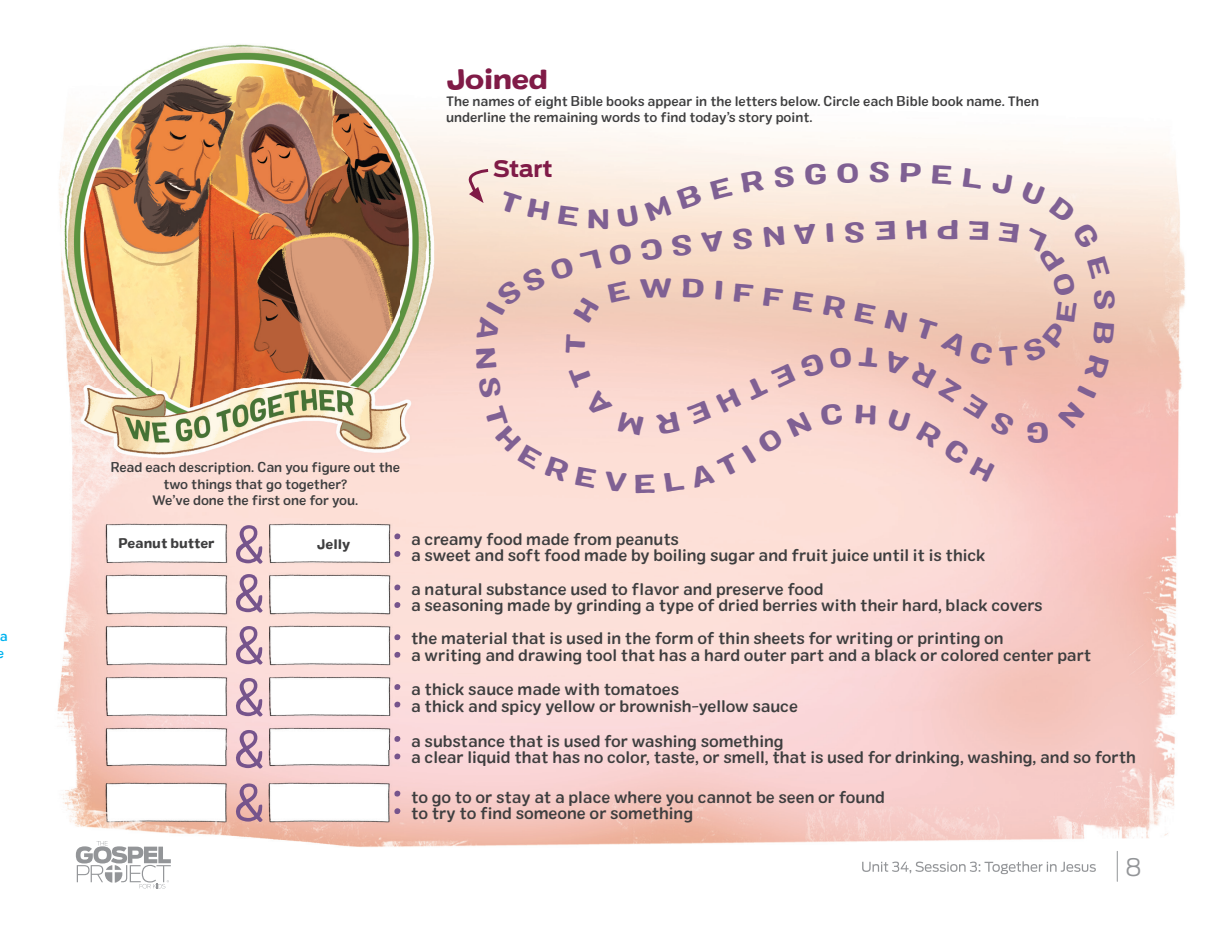
<style>
.page{position:relative;width:1229px;height:932px;background:#fff}
.page>*{position:absolute;margin:0;border:0;box-sizing:border-box;transform-origin:0 0}
.t1{font:52.35px/51.4px "Colby St Reg";color:#76548c;text-align:justify}
.t2{font:27px "Colby Ex Bld";letter-spacing:-.03em;color:#801b47}
.t3{font:26.4px "Colby St Bld";color:#7f6093;scale:1.25 1}
.t4{font:300 24px "Antenna";color:#939598}
.t5{font:700 22.5px "Antenna";letter-spacing:-.01em;color:#801b47}
.t6{font:16.5px/16.5px "Colby St Med";color:#3e3e3f}
.t7{font:13.5px/16.5px "Colby St Med";color:#3e3e3f;text-align:center}
.t8{font:13.5px "Colby St Bld";color:#3e3e3f}
.t9{font:13.5px/16.5px "Colby St Med";color:#00b3ef}
</style>
<div class="page">
<img style="left:57px;top:44px;width:1128px;height:845px">
<img style="left:862px;top:861px;width:233px;height:13px">
<svg style="left:105px;top:865px;width:16px;height:17px"></svg>
<img style="left:77px;top:865px;width:12px;height:17px">
<img style="left:91px;top:865px;width:12px;height:17px">
<img style="left:121px;top:865px;width:6px;height:17px">
<img style="left:130px;top:864px;width:41px;height:18px">
<img style="left:76px;top:846px;width:95px;height:17px">
<svg style="left:96px;top:841px;width:12px;height:4px"></svg>
<svg style="left:139px;top:880px;width:30px;height:8px"></svg>
<hr style="left:1116px;top:851px;width:1px;height:30px;background:#939598">
<svg style="left:466px;top:163px;width:649px;height:329px;background:#f7d7ca"></svg>
<p class="t9" style="left:-4px;top:628px;width:12px">a e</p>
<h2 class="t2" style="left:446px;top:62px;width:104px">Joined</h2>
<p class="t7" style="left:446px;top:93px;width:594px;text-align:left">The names of eight Bible books appear in the letters below. Circle each Bible book name. Then underline the remaining words to find today’s story point.</p>
<h3 class="t5" style="left:493px;top:155px;width:61px">Start</h3>
<h3 class="t3" style="left:868px;top:155px;width:20px">S</h3>
<h3 class="t3" style="left:959px;top:247px;width:20px;rotate:-180deg">P</h3>
<p class="t7" style="left:111px;top:459px;width:291px">Read each description. Can you figure out the two things that go together?<br>We’ve done the first one for you.</p>
<p class="t8" style="left:118px;top:534px;width:98px">Peanut butter</p>
<h1 class="t1" style="left:233px;top:518px;width:33px">&amp;</h1>
<h1 class="t1" style="left:233px;top:566px;width:33px;line-height:52.3px">&amp; &amp; &amp; &amp; &amp;</h1>
<p class="t8" style="left:317px;top:535px;width:35px">Jelly</p>
<h1 class="t1" style="left:392px;top:512px;width:12px">: : : : : :</h1>
<h3 class="t3" style="left:634px;top:466px;width:20px">E</h3>
<p class="t6" style="left:411px;top:530px;width:576px">a creamy food made from peanuts<br>a sweet and soft food made by boiling sugar and fruit juice until it is thick</p>
<p class="t6" style="left:411px;top:580px;width:633px">a natural substance used to flavor and preserve food<br>a seasoning made by grinding a type of dried berries with their hard, black covers</p>
<p class="t6" style="left:411px;top:630px;width:681px">the material that is used in the form of thin sheets for writing or printing on<br>a writing and drawing tool that has a hard outer part and a black or colored center part</p>
<p class="t6" style="left:411px;top:681px;width:388px">a thick sauce made with tomatoes<br>a thick and spicy yellow or brownish-yellow sauce</p>
<p class="t6" style="left:411px;top:732px;width:726px">a substance that is used for washing something<br>a clear liquid that has no color, taste, or smell, that is used for drinking, washing, and so forth</p>
<p class="t6" style="left:411px;top:788px;width:475px">to go to or stay at a place where you cannot be seen or found to try to find someone or something</p>
<h3 class="t4" style="left:1125px;top:853px;width:18px">8</h3>
</div>
